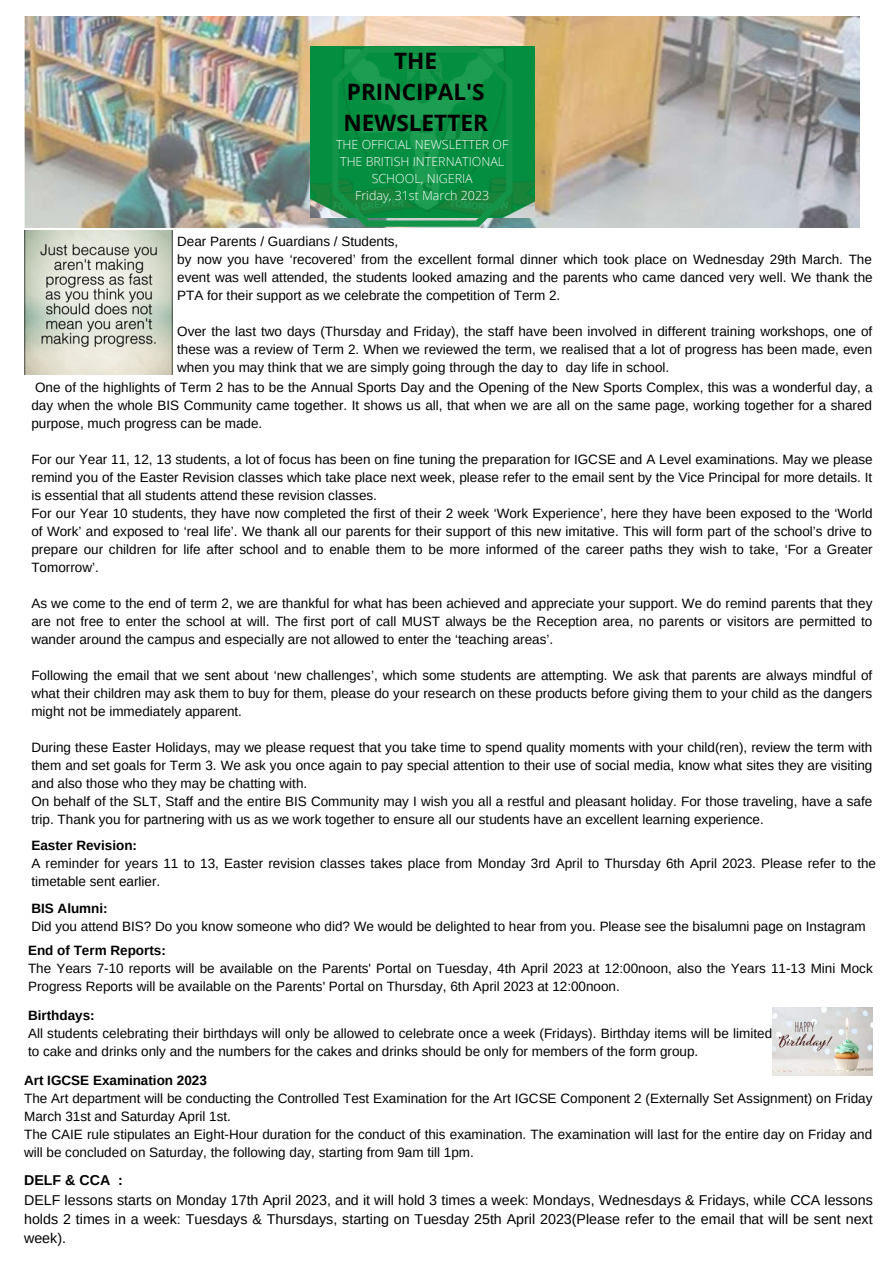
<style>
.page{position:relative;width:893px;height:1264px;background:#fff}
.page>*{position:absolute;margin:0;border:0;box-sizing:border-box;transform-origin:0 0}
.t1{font:700 22.65px/31.2px "Open Sans";color:#000;text-align:center}
.t2{font:14.25px/19px "Arimo";color:#000;text-align:justify}
.t3{font:700 14.25px "Arimo";color:#000}
.t4{font:13.5px/18px "Arimo";color:#000}
.t5{font:700 13.5px "Arimo";color:#000}
.t6{font:300 12.45px/17.1px "Open Sans";color:#fff;text-align:center}
</style>
<div class="page">
<img style="left:24px;top:231px;width:148px;height:144px">
<img style="left:24px;top:17px;width:835px;height:210px">
<img style="left:310px;top:46px;width:224px;height:171px">
<svg style="left:332px;top:46px;width:180px;height:181px"></svg>
<img style="left:772px;top:1007px;width:100px;height:68px">
<h1 class="t1" style="left:343px;top:44px;width:146px">THE<br>PRINCIPAL'S<br>NEWSLETTER</h1>
<p class="t6" style="left:336px;top:135px;width:174px">THE OFFICIAL NEWSLETTER OF<br>THE BRITISH INTERNATIONAL<br>SCHOOL, NIGERIA<br>Friday, 31st March 2023</p>
<p class="t4" style="left:177px;top:232px;width:697px">Dear Parents / Guardians / Students,<br>by now you have ‘recovered’ from the excellent formal dinner which took place on Wednesday 29th March. The event was well attended, the students looked amazing and the parents who came danced very well. We thank the PTA for their support as we celebrate the competition of Term 2.</p>
<p class="t4" style="left:177px;top:322px;width:696px;text-align:justify">Over the last two days (Thursday and Friday), the staff have been involved in different training workshops, one of these was a review of Term 2. When we reviewed the term, we realised that a lot of progress has been made, even when you may think that we are simply going through the day to day life in school.</p>
<p class="t4" style="left:31px;top:378px;width:842px;text-align:justify">One of the highlights of Term 2 has to be the Annual Sports Day and the Opening of the New Sports Complex, this was a wonderful day, a day when the whole BIS Community came together. It shows us all, that when we are all on the same page, working together for a shared purpose, much progress can be made.</p>
<p class="t4" style="left:31px;top:450px;width:842px">For our Year 11, 12, 13 students, a lot of focus has been on fine tuning the preparation for IGCSE and A Level examinations. May we please remind you of the Easter Revision classes which take place next week, please refer to the email sent by the Vice Principal for more details. It is essential that all students attend these revision classes.<br>For our Year 10 students, they have now completed the first of their 2 week ‘Work Experience’, here they have been exposed to the ‘World of Work’ and exposed to ‘real life’. We thank all our parents for their support of this new imitative. This will form part of the school’s drive to prepare our children for life after school and to enable them to be more informed of the career paths they wish to take, ‘For a Greater Tomorrow’.</p>
<p class="t4" style="left:31px;top:594px;width:842px;text-align:justify">As we come to the end of term 2, we are thankful for what has been achieved and appreciate your support. We do remind parents that they are not free to enter the school at will. The first port of call MUST always be the Reception area, no parents or visitors are permitted to wander around the campus and especially are not allowed to enter the ‘teaching areas’.</p>
<p class="t4" style="left:31px;top:666px;width:842px;text-align:justify">Following the email that we sent about ‘new challenges’, which some students are attempting. We ask that parents are always mindful of what their children may ask them to buy for them, please do your research on these products before giving them to your child as the dangers might not be immediately apparent.</p>
<p class="t4" style="left:31px;top:738px;width:842px">During these Easter Holidays, may we please request that you take time to spend quality moments with your child(ren), review the term with them and set goals for Term 3. We ask you once again to pay special attention to their use of social media, know what sites they are visiting and also those who they may be chatting with.<br>On behalf of the SLT, Staff and the entire BIS Community may I wish you all a restful and pleasant holiday. For those traveling, have a safe trip. Thank you for partnering with us as we work together to ensure all our students have an excellent learning experience.</p>
<p class="t5" style="left:31px;top:837px;width:107px">Easter Revision:</p>
<p class="t4" style="left:31px;top:854px;width:846px">A reminder for years 11 to 13, Easter revision classes takes place from Monday 3rd April to Thursday 6th April 2023. Please refer to the timetable sent earlier.</p>
<p class="t5" style="left:31px;top:900px;width:78px">BIS Alumni:</p>
<p class="t4" style="left:31px;top:916px;width:835px">Did you attend BIS? Do you know someone who did? We would be delighted to hear from you. Please see the bisalumni page on Instagram</p>
<p class="t5" style="left:28px;top:942px;width:139px">End of Term Reports:</p>
<p class="t4" style="left:28px;top:959px;width:846px">The Years 7-10 reports will be available on the Parents' Portal on Tuesday, 4th April 2023 at 12:00noon, also the Years 11-13 Mini Mock<br>Progress Reports will be available on the Parents' Portal on Thursday, 6th April 2023 at 12:00noon.</p>
<p class="t5" style="left:28px;top:1007px;width:68px">Birthdays:</p>
<p class="t4" style="left:28px;top:1024px;width:745px">All students celebrating their birthdays will only be allowed to celebrate once a week (Fridays). Birthday items will be limited to cake and drinks only and the numbers for the cakes and drinks should be only for members of the form group.</p>
<p class="t5" style="left:24px;top:1072px;width:184px">Art IGCSE Examination 2023</p>
<p class="t4" style="left:24px;top:1088px;width:849px">The Art department will be conducting the Controlled Test Examination for the Art IGCSE Component 2 (Externally Set Assignment) on Friday March 31st and Saturday April 1st.<br>The CAIE rule stipulates an Eight-Hour duration for the conduct of this examination. The examination will last for the entire day on Friday and will be concluded on Saturday, the following day, starting from 9am till 1pm.</p>
<p class="t3" style="left:24px;top:1172px;width:100px">DELF &amp; CCA :</p>
<p class="t2" style="left:24px;top:1189px;width:850px">DELF lessons starts on Monday 17th April 2023, and it will hold 3 times a week: Mondays, Wednesdays &amp; Fridays, while CCA lessons holds 2 times in a week: Tuesdays &amp; Thursdays, starting on Tuesday 25th April 2023(Please refer to the email that will be sent next week).</p>
</div>
